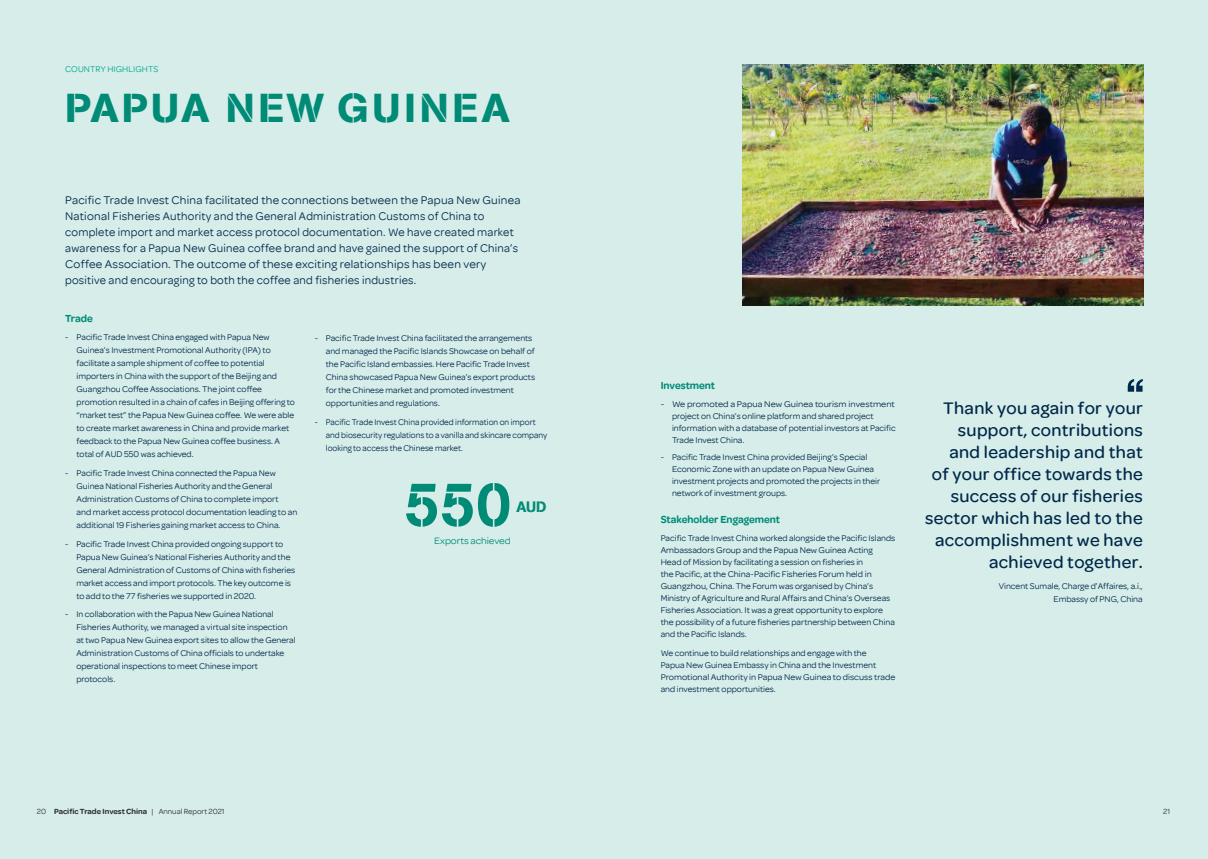
<style>
.page{position:relative;width:1208px;height:859px;background:#d6ede9}
.page>*{position:absolute;margin:0;border:0;box-sizing:border-box;transform-origin:0 0}
.Dark_Body_Copy_9pt{font:61.4px "AG Book Stencil";color:#008b77}
.Page_Heading_1{font:40px "AG Book Stencil";letter-spacing:.09em;color:#008b77;scale:1.05 1}
.t1{font:500 18px/22px "Omnes";letter-spacing:.02em;color:#00284a;text-align:right}
.Dark_Body_Copy_9pt-2{font:15px "AG Book Stencil";color:#008b77}
.Intro_Para{font:12px/16px "Omnes";letter-spacing:.02em;color:#00284a}
.Dark_Body_Copy_9pt-3{font:600 11px "Omnes";color:#008b77;scale:.95 1}
.Dark_Body_Copy_9pt-4{font:10px "Omnes";letter-spacing:-.005em;color:#008b77;scale:1.05 1}
.Dark_Body_Copy_9pt-5{font:9px/13px "Omnes";color:#00284a}
.Dark_Body_Copy_9pt-6{font:9px/12px "Omnes";color:#00284a;scale:1.06 1}
.Dark_Body_Copy_9pt-7{font:9px/13px "Omnes";color:#00284a;scale:.96 1}
.Page_Heading_1-2{font:9px "Omnes";letter-spacing:.01em;color:#00a78e}
.t2{font:600 8px "Omnes";color:#312f30}
.t3{font:8px "Omnes";color:#312f30}
.s1{font-weight:400}
</style>
<div class="page">
<img style="left:743px;top:65px;width:400px;height:241px">
<svg style="left:1127px;top:379px;width:15px;height:13px"></svg>
<p class="Page_Heading_1-2" style="left:65px;top:63px;width:95px">COUNTRY HIGHLIGHTS</p>
<p class="Page_Heading_1" style="left:65px;top:84px;width:425px">PAPUA NEW GUINEA</p>
<p class="Intro_Para" style="left:65px;top:192px;width:457px">Pacific Trade Invest China facilitated the connections between the Papua New Guinea National Fisheries Authority and the General Administration Customs of China to complete import and market access protocol documentation. We have created market awareness for a Papua New Guinea coffee brand and have gained the support of China’s Coffee Association. The outcome of these exciting relationships has been very positive and encouraging to both the coffee and fisheries industries.</p>
<p class="Dark_Body_Copy_9pt-3" style="left:65px;top:312px;width:31px">Trade</p>
<p class="Dark_Body_Copy_9pt-5" style="left:77px;top:331px;width:220px;text-indent:-11px">- Pacific Trade Invest China engaged with Papua New Guinea’s Investment Promotional Authority (IPA) to facilitate a sample shipment of coffee to potential importers in China with the support of the Beijing and Guangzhou Coffee Associations. The joint coffee promotion resulted in a chain of cafes in Beijing offering to “market test” the Papua New Guinea coffee. We were able to create market awareness in China and provide market feedback to the Papua New Guinea coffee business. A total of AUD 550 was achieved.</p>
<p class="Dark_Body_Copy_9pt-5" style="left:77px;top:466px;width:222px;text-indent:-11px">- Pacific Trade Invest China connected the Papua New Guinea National Fisheries Authority and the General Administration Customs of China to complete import<br>and market access protocol documentation leading to an additional 19 Fisheries gaining market access to China.</p>
<p class="Dark_Body_Copy_9pt-5" style="left:76px;top:537px;width:220px;text-indent:-11px">- Pacific Trade Invest China provided ongoing support to Papua New Guinea’s National Fisheries Authority and the General Administration of Customs of China with fisheries market access and import protocols. The key outcome is to add to the 77 fisheries we supported in 2020.</p>
<p class="Dark_Body_Copy_9pt-5" style="left:76px;top:608px;width:221px;text-indent:-11px">- In collaboration with the Papua New Guinea National Fisheries Authority, we managed a virtual site inspection at two Papua New Guinea export sites to allow the General Administration Customs of China officials to undertake operational inspections to meet Chinese import protocols.</p>
<p class="Dark_Body_Copy_9pt-5" style="left:326px;top:332px;width:211px;text-indent:-11px">- Pacific Trade Invest China facilitated the arrangements and managed the Pacific Islands Showcase on behalf of the Pacific Island embassies. Here Pacific Trade Invest China showcased Papua New Guinea’s export products for the Chinese market and promoted investment opportunities and regulations.</p>
<p class="Dark_Body_Copy_9pt-7" style="left:326px;top:415px;width:232px;text-indent:-11px">- Pacific Trade Invest China provided information on import and biosecurity regulations to a vanilla and skincare company looking to access the Chinese market.</p>
<p class="Dark_Body_Copy_9pt" style="left:405px;top:468px;width:108px">550</p>
<p class="Dark_Body_Copy_9pt-2" style="left:516px;top:498px;width:31px">AUD</p>
<p class="Dark_Body_Copy_9pt-4" style="left:434px;top:535px;width:74px">Exports achieved</p>
<p class="Dark_Body_Copy_9pt-3" style="left:660px;top:379px;width:59px">Investment</p>
<p class="Dark_Body_Copy_9pt-6" style="left:672px;top:398px;width:212px;text-indent:-11px">- We promoted a Papua New Guinea tourism investment project on China’s online platform and shared project information with a database of potential investors at Pacific Trade Invest China.</p>
<p class="Dark_Body_Copy_9pt-5" style="left:672px;top:451px;width:210px;line-height:12px;text-indent:-11px">- Pacific Trade Invest China provided Beijing’s Special Economic Zone with an update on Papua New Guinea investment projects and promoted the projects in their network of investment groups.</p>
<p class="Dark_Body_Copy_9pt-3" style="left:660px;top:513px;width:127px">Stakeholder Engagement</p>
<p class="Dark_Body_Copy_9pt-5" style="left:660px;top:532px;width:236px;line-height:12px">Pacific Trade Invest China worked alongside the Pacific Islands Ambassadors Group and the Papua New Guinea Acting Head of Mission by facilitating a session on fisheries in<br>the Pacific, at the China-Pacific Fisheries Forum held in Guangzhou, China. The Forum was organised by China’s Ministry of Agriculture and Rural Affairs and China’s Overseas Fisheries Association. It was a great opportunity to explore the possibility of a future fisheries partnership between China and the Pacific Islands.</p>
<p class="Dark_Body_Copy_9pt-5" style="left:660px;top:647px;width:236px;line-height:12px">We continue to build relationships and engage with the<br>Papua New Guinea Embassy in China and the Investment Promotional Authority in Papua New Guinea to discuss trade and investment opportunities.</p>
<p class="t1" style="left:925px;top:397px;width:219px">Thank you again for your support, contributions and leadership and that<br>of your office towards the success of our fisheries sector which has led to the accomplishment we have achieved together.</p>
<p class="Dark_Body_Copy_9pt-5" style="left:998px;top:580px;width:145px;text-align:right">Vincent Sumale, Charge d’Affaires, a.i.,<br>Embassy of PNG, China</p>
<p class="t2" style="left:37px;top:807px;width:189px"><span class="s1">20</span> Pacific Trade Invest China <span class="s1">| Annual Report 2021</span></p>
<p class="t3" style="left:1163px;top:807px;width:8px">21</p>
</div>
